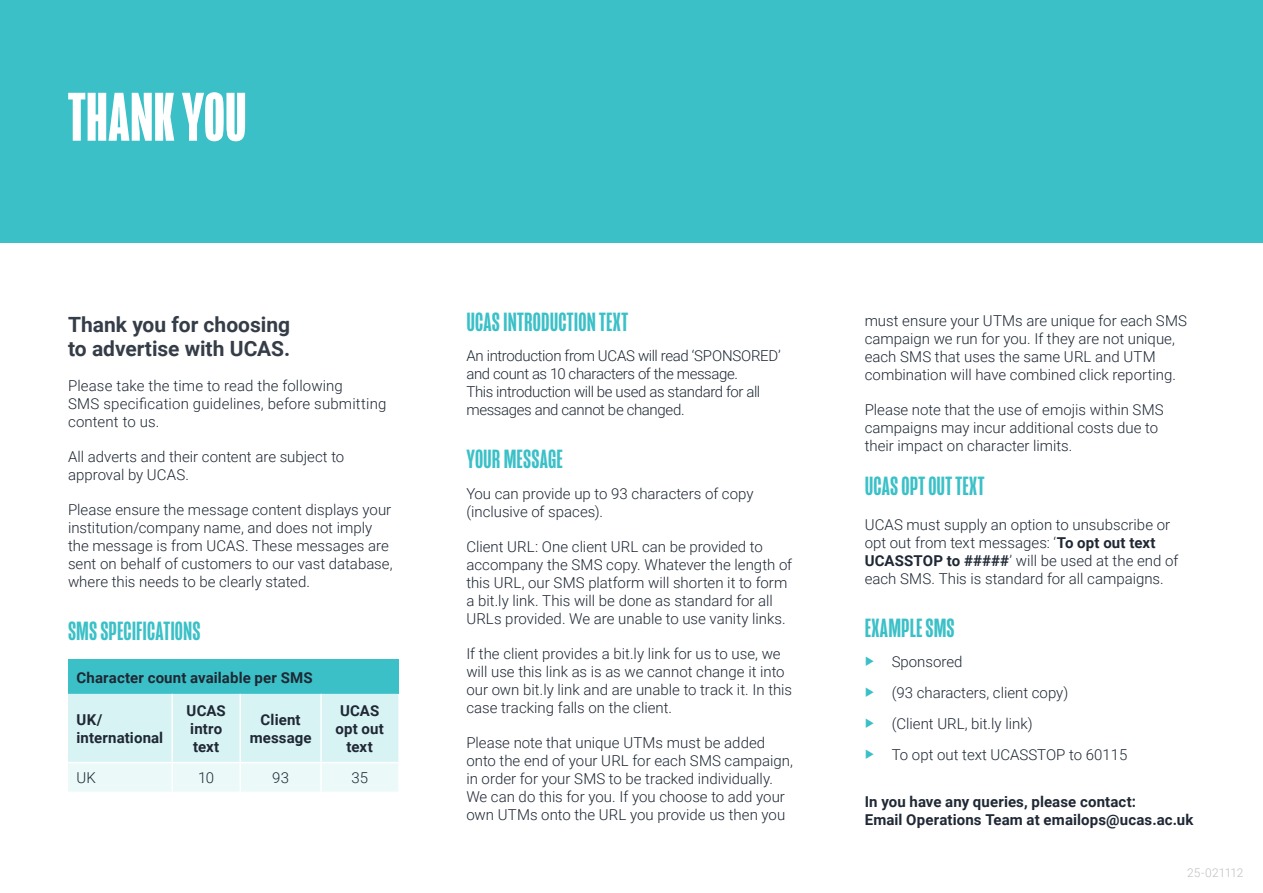
<style>
.page{position:relative;width:1263px;height:893px;background:#fff}
.page>*{position:absolute;margin:0;border:0;box-sizing:border-box;transform-origin:0 0}
.t1{font:700 70.5px "Mongoose";color:#fff}
.t2{font:500 27px "Mongoose";letter-spacing:.005em;color:#3bc0c7}
.t3{font:700 21px/24px "Roboto";color:#353d48}
.t4{font:300 15px/18px "Roboto";color:#1f2834}
.t5{font:700 15px/18px "Roboto";letter-spacing:.01em;color:#1f2834}
.t6{font:300 15px/18px "Roboto";letter-spacing:-.025em;color:#1f2834}
.t7{font:300 12px "Roboto";letter-spacing:-.025em;color:#c0bec5}
.s1{font-weight:700}
.s2{font-weight:700;font-size:18px;color:#3bc0c7}
</style>
<div class="page">
<div style="left:0;top:0;width:1263px;height:242px;background:#3bc0c7"></div>
<div style="left:68px;top:660px;width:330px;height:34px;background:#3bc0c7"></div>
<svg style="left:68px;top:694px;width:330px;height:98px;background:#ddf4f5"></svg>
<hr style="left:171px;top:694px;width:2px;height:68px;background:#fff">
<hr style="left:239px;top:694px;width:2px;height:68px;background:#fff">
<hr style="left:320px;top:694px;width:2px;height:68px;background:#fff">
<hr style="left:68px;top:762px;width:104px;height:1px;background:#fff">
<hr style="left:172px;top:762px;width:68px;height:1px;background:#fff">
<hr style="left:171px;top:763px;width:2px;height:29px;background:#fff">
<hr style="left:240px;top:762px;width:81px;height:1px;background:#fff">
<hr style="left:239px;top:763px;width:2px;height:29px;background:#fff">
<hr style="left:321px;top:762px;width:77px;height:1px;background:#fff">
<hr style="left:320px;top:763px;width:2px;height:29px;background:#fff">
<h1 class="t1" style="left:68px;top:77px;width:180px">THANK YOU</h1>
<h3 class="t3" style="left:68px;top:312px;width:224px">Thank you for choosing to advertise with UCAS.</h3>
<p class="t4" style="left:68px;top:377px;width:320px">Please take the time to read the following<br>SMS specification guidelines, before submitting content to us.</p>
<p class="t4" style="left:68px;top:448px;width:278px">All adverts and their content are subject to approval by UCAS.</p>
<p class="t4" style="left:68px;top:501px;width:326px">Please ensure the message content displays your institution/company name, and does not imply the message is from UCAS. These messages are sent on behalf of customers to our vast database, where this needs to be clearly stated.</p>
<h2 class="t2" style="left:68px;top:615px;width:134px">SMS SPECIFICATIONS</h2>
<p class="t5" style="left:77px;top:668px;width:238px">Character count available per SMS</p>
<p class="t5" style="left:77px;top:710px;width:88px">UK/ international</p>
<p class="t5" style="left:187px;top:701px;width:41px">UCAS intro text</p>
<p class="t5" style="left:250px;top:710px;width:63px;text-align:center">Client message</p>
<p class="t5" style="left:335px;top:701px;width:50px;text-align:center">UCAS opt out text</p>
<p class="t4" style="left:77px;top:768px;width:21px">UK</p>
<p class="t4" style="left:198px;top:768px;width:17px">10</p>
<p class="t4" style="left:272px;top:768px;width:18px">93</p>
<p class="t4" style="left:351px;top:768px;width:18px">35</p>
<h2 class="t2" style="left:466px;top:306px;width:163px">UCAS INTRODUCTION TEXT</h2>
<p class="t6" style="left:466px;top:347px;width:316px">An introduction from UCAS will read ‘SPONSORED’ and count as 10 characters of the message.<br>This introduction will be used as standard for all messages and cannot be changed.</p>
<h2 class="t2" style="left:466px;top:443px;width:98px">YOUR MESSAGE</h2>
<p class="t4" style="left:466px;top:484px;width:289px">You can provide up to 93 characters of copy (inclusive of spaces).</p>
<p class="t4" style="left:466px;top:537px;width:327px">Client URL: One client URL can be provided to accompany the SMS copy. Whatever the length of this URL, our SMS platform will shorten it to form a bit.ly link. This will be done as standard for all URLs provided. We are unable to use vanity links.</p>
<p class="t4" style="left:466px;top:644px;width:327px">If the client provides a bit.ly link for us to use, we will use this link as is as we cannot change it into our own bit.ly link and are unable to track it. In this case tracking falls on the client.</p>
<p class="t4" style="left:466px;top:733px;width:328px">Please note that unique UTMs must be added onto the end of your URL for each SMS campaign, in order for your SMS to be tracked individually.<br>We can do this for you. If you choose to add your own UTMs onto the URL you provide us then you</p>
<p class="t4" style="left:865px;top:311px;width:324px">must ensure your UTMs are unique for each SMS campaign we run for you. If they are not unique, each SMS that uses the same URL and UTM combination will have combined click reporting.</p>
<p class="t4" style="left:865px;top:400px;width:300px">Please note that the use of emojis within SMS campaigns may incur additional costs due to their impact on character limits.</p>
<h2 class="t2" style="left:865px;top:471px;width:121px">UCAS OPT OUT TEXT</h2>
<p class="t4" style="left:865px;top:515px;width:315px">UCAS must supply an option to unsubscribe or opt out from text messages: ‘<span class="s1">To opt out text UCASSTOP to #####</span>’ will be used at the end of each SMS. This is standard for all campaigns.</p>
<h2 class="t2" style="left:865px;top:612px;width:92px">EXAMPLE SMS</h2>
<p class="t4" style="left:865px;top:646px;width:264px;line-height:30.8px"><span class="s2">‣</span> Sponsored<br><span class="s2">‣</span> (93 characters, client copy)<br><span class="s2">‣</span> (Client URL, bit.ly link)<br><span class="s2">‣</span> To opt out text UCASSTOP to 60115</p>
<p class="t5" style="left:865px;top:792px;width:330px">In you have any queries, please contact:<br>Email Operations Team at emailops@ucas.ac.uk</p>
<p class="t7" style="left:1187px;top:864px;width:58px">25-021112</p>
</div>
